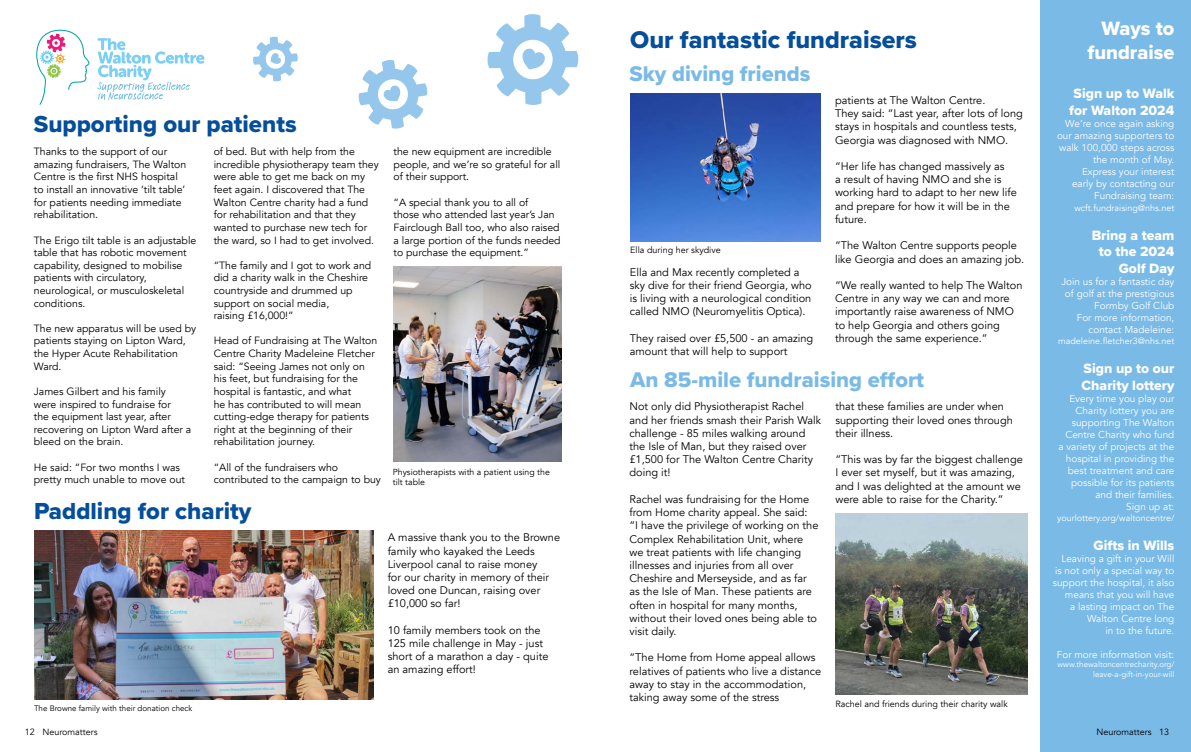
<style>
.page{position:relative;width:1191px;height:752px;background:#fff}
.page>*{position:absolute;margin:0;border:0;box-sizing:border-box;transform-origin:0 0}
.t1{font:25px "Proxima Nova Extrabld";color:#054e9a}
.t2{font:24px "Proxima Nova Extrabld";color:#054e9a}
.t3{font:22px "Proxima Nova Extrabld";color:#7abae6}
.t4{font:20px/24px "Proxima Nova Extrabld";color:#fff;text-align:right}
.t5{font:14px/16.8px "Proxima Nova Extrabld";color:#fff;text-align:center}
.t6{font:11px/13.2px "Avenir";color:#000101}
.t7{font:10.5px/12.6px "Avenir";color:#000101}
.t8{font:10px/12px "Avenir";color:#fff;text-align:right}
.t9{font:9px "Avenir";color:#000}
.t10{font:9px "Avenir";color:#fff}
.t11{font:8.8px/10.5px "Avenir";color:#000}
.t12{font:8px/9.6px "Avenir";color:#fff;text-align:right}
.t13{font:8px "Avenir";color:#000}
</style>
<div class="page">
<img style="left:393px;top:266px;width:168px;height:195px">
<img style="left:835px;top:513px;width:192px;height:181px">
<div style="left:1040px;top:0;width:151px;height:751px;background:#7abae6"></div>
<svg style="left:36px;top:29px;width:168px;height:76px"></svg>
<img style="left:34px;top:530px;width:339px;height:169px">
<img style="left:630px;top:93px;width:190px;height:148px">
<svg style="left:487px;top:14px;width:91px;height:91px"></svg>
<svg style="left:358px;top:60px;width:69px;height:69px"></svg>
<svg style="left:253px;top:37px;width:45px;height:44px"></svg>
<h1 class="t1" style="left:630px;top:21px;width:288px">Our fantastic fundraisers</h1>
<h3 class="t3" style="left:629px;top:57px;width:182px">Sky diving friends</h3>
<p class="t6" style="left:835px;top:94px;width:189px">patients at The Walton Centre.<br>They said: “Last year, after lots of long stays in hospitals and countless tests, Georgia was diagnosed with NMO.</p>
<p class="t6" style="left:835px;top:160px;width:183px">“Her life has changed massively as<br>a result of having NMO and she is working hard to adapt to her new life and prepare for how it will be in the future.</p>
<p class="t6" style="left:835px;top:239px;width:191px">“The Walton Centre supports people like Georgia and does an amazing job.</p>
<p class="t6" style="left:835px;top:278px;width:189px">“We really wanted to help The Walton<br>Centre in any way we can and more importantly raise awareness of NMO to help Georgia and others going through the same experience.”</p>
<h2 class="t2" style="left:34px;top:106px;width:264px">Supporting our patients</h2>
<p class="t7" style="left:34px;top:145px;width:154px">Thanks to the support of our amazing fundraisers, The Walton<br>Centre is the first NHS hospital to install an innovative ‘tilt table’ for patients needing immediate rehabilitation.</p>
<p class="t7" style="left:34px;top:234px;width:164px">The Erigo tilt table is an adjustable table that has robotic movement capability, designed to mobilise patients with circulatory, neurological, or musculoskeletal conditions.</p>
<p class="t7" style="left:34px;top:322px;width:164px">The new apparatus will be used by patients staying on Lipton Ward, the Hyper Acute Rehabilitation<br>Ward.</p>
<p class="t7" style="left:34px;top:385px;width:159px">James Gilbert and his family<br>were inspired to fundraise for<br>the equipment last year, after recovering on Lipton Ward after a bleed on the brain.</p>
<p class="t7" style="left:34px;top:460px;width:153px">He said: “For two months I was pretty much unable to move out</p>
<p class="t7" style="left:214px;top:145px;width:167px">of bed. But with help from the incredible physiotherapy team they were able to get me back on my feet again. I discovered that The<br>Walton Centre charity had a fund for rehabilitation and that they wanted to purchase new tech for the ward, so I had to get involved.</p>
<p class="t7" style="left:214px;top:259px;width:159px">“The family and I got to work and did a charity walk in the Cheshire countryside and drummed up support on social media,<br>raising £16,000!”</p>
<p class="t7" style="left:214px;top:334px;width:165px">Head of Fundraising at The Walton<br>Centre Charity Madeleine Fletcher said: “Seeing James not only on his feet, but fundraising for the hospital is fantastic, and what<br>he has contributed to will mean cutting-edge therapy for patients right at the beginning of their rehabilitation journey.</p>
<p class="t7" style="left:214px;top:460px;width:169px">“All of the fundraisers who contributed to the campaign to buy</p>
<p class="t7" style="left:393px;top:145px;width:168px">the new equipment are incredible people, and we’re so grateful for all of their support.</p>
<p class="t7" style="left:393px;top:196px;width:169px">“A special thank you to all of<br>those who attended last year’s Jan<br>Fairclough Ball too, who also raised a large portion of the funds needed to purchase the equipment.”</p>
<p class="t9" style="left:630px;top:245px;width:92px">Ella during her skydive</p>
<p class="t6" style="left:630px;top:265px;width:183px">Ella and Max recently completed a sky dive for their friend Georgia, who is living with a neurological condition called NMO (Neuromyelitis Optica).</p>
<p class="t6" style="left:630px;top:331px;width:185px">They raised over £5,500 - an amazing amount that will help to support</p>
<h3 class="t3" style="left:630px;top:363px;width:295px">An 85-mile fundraising effort</h3>
<p class="t6" style="left:835px;top:400px;width:179px">that these families are under when supporting their loved ones through their illness.</p>
<p class="t6" style="left:835px;top:453px;width:189px">“This was by far the biggest challenge I ever set myself, but it was amazing, and I was delighted at the amount we were able to raise for the Charity.”</p>
<p class="t6" style="left:629px;top:400px;width:193px">Not only did Physiotherapist Rachel and her friends smash their Parish Walk challenge - 85 miles walking around the Isle of Man, but they raised over £1,500 for The Walton Centre Charity doing it!</p>
<p class="t6" style="left:629px;top:492px;width:190px">Rachel was fundraising for the Home from Home charity appeal. She said: “I have the privilege of working on the Complex Rehabilitation Unit, where we treat patients with life changing illnesses and injuries from all over Cheshire and Merseyside, and as far as the Isle of Man. These patients are often in hospital for many months, without their loved ones being able to visit daily.</p>
<p class="t6" style="left:629px;top:651px;width:193px">“The Home from Home appeal allows relatives of patients who live a distance away to stay in the accommodation, taking away some of the stress</p>
<p class="t11" style="left:393px;top:466px;width:158px">Physiotherapists with a patient using the tilt table</p>
<h2 class="t2" style="left:34px;top:493px;width:219px">Paddling for charity</h2>
<p class="t6" style="left:388px;top:531px;width:174px">A massive thank you to the Browne family who kayaked the Leeds<br>Liverpool canal to raise money<br>for our charity in memory of their loved one Duncan, raising over £10,000 so far!</p>
<p class="t6" style="left:388px;top:623px;width:162px">10 family members took on the<br>125 mile challenge in May - just short of a marathon a day - quite an amazing effort!</p>
<p class="t13" style="left:34px;top:703px;width:160px">The Browne family with their donation check</p>
<p class="t9" style="left:835px;top:698px;width:174px">Rachel and friends during their charity walk</p>
<h3 class="t4" style="left:1087px;top:16px;width:88px">Ways to fundraise</h3>
<p class="t5" style="left:1069px;top:84px;width:107px">Sign up to Walk for Walton 2024</p>
<p class="t8" style="left:1057px;top:117px;width:119px">We’re once again asking our amazing supporters to walk 100,000 steps across the month of May.<br>Express your interest<br>early by contacting our<br>Fundraising team:</p>
<p class="t10" style="left:1074px;top:202px;width:102px">wcft.fundraising@nhs.net</p>
<p class="t5" style="left:1091px;top:226px;width:84px;text-align:right">Bring a team to the 2024<br>Golf Day</p>
<p class="t8" style="left:1061px;top:276px;width:114px">Join us for a fantastic day of golf at the prestigious<br>Formby Golf Club<br>For more information, contact Madeleine:</p>
<p class="t10" style="left:1058px;top:335px;width:118px">madeleine.fletcher3@nhs.net</p>
<p class="t5" style="left:1081px;top:359px;width:94px;text-align:left">Sign up to our<br>Charity lottery</p>
<p class="t8" style="left:1058px;top:392px;width:117px">Every time you play our<br>Charity lottery you are supporting The Walton<br>Centre Charity who fund a variety of projects at the hospital in providing the best treatment and care possible for its patients and their families.<br>Sign up at:</p>
<p class="t10" style="left:1057px;top:512px;width:119px">yourlottery.org/waltoncentre/</p>
<p class="t5" style="left:1093px;top:536px;width:82px">Gifts in Wills</p>
<p class="t8" style="left:1052px;top:552px;width:123px">Leaving a gift in your Will is not only a special way to support the hospital, it also means that you will have<br>a lasting impact on The<br>Walton Centre long<br>in to the future.</p>
<p class="t8" style="left:1056px;top:648px;width:119px">For more information visit:</p>
<p class="t12" style="left:1057px;top:659px;width:118px">www.thewaltoncentrecharity.org/ leave-a-gift-in-your-will</p>
<p class="t9" style="left:25px;top:726px;width:74px">12 Neuromatters</p>
<p class="t9" style="left:1096px;top:726px;width:74px">Neuromatters 13</p>
</div>
